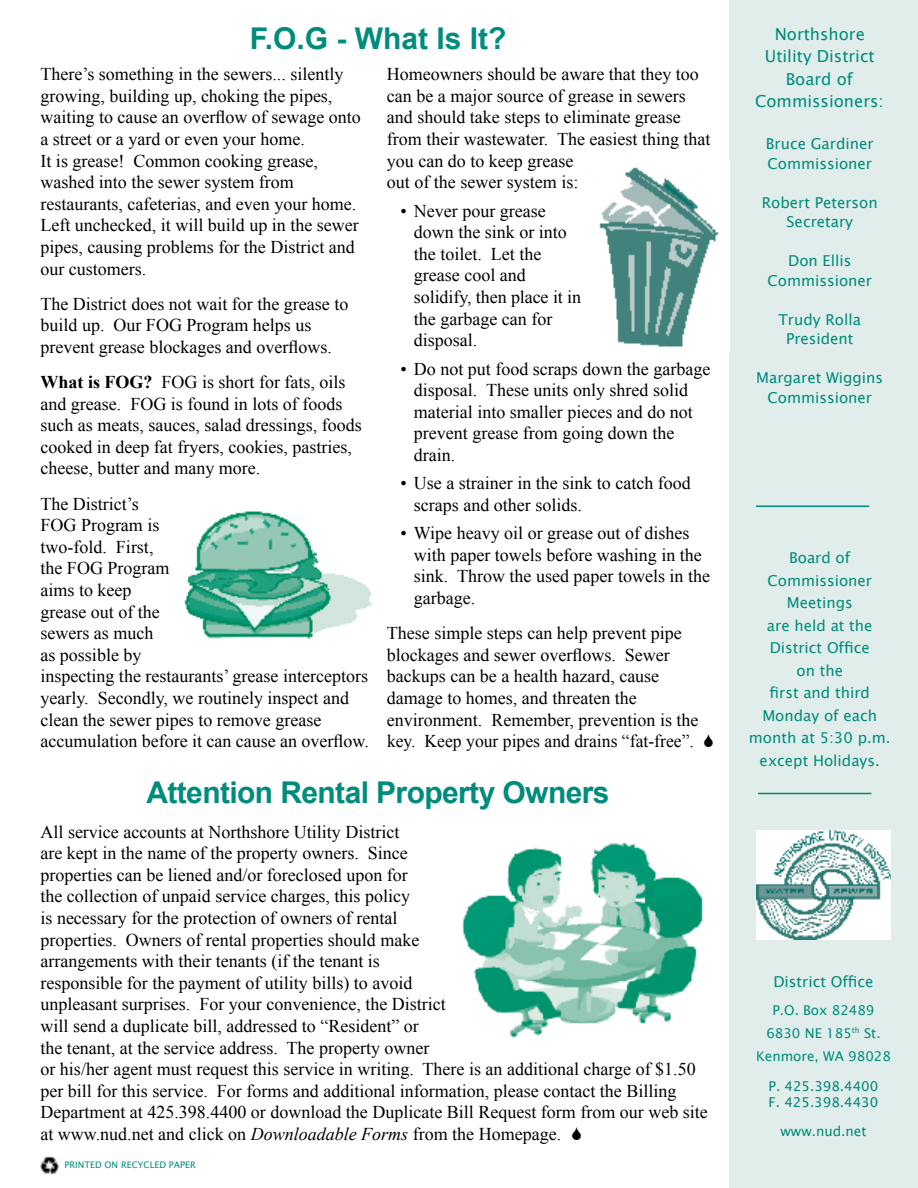
<style>
.page{position:relative;width:918px;height:1188px;background:#fff}
.page>*{position:absolute;margin:0;border:0;box-sizing:border-box;transform-origin:0 0}
.t1{font:700 30px "Arial";letter-spacing:-.02em;color:#008c7c}
.t2{font:18px/21.6px "Times New Roman";color:#000}
.t3{font:16.5px/22.5px "Lucida Sans Unicode";color:#008c7c;text-align:center}
.t4{font:15px/22.5px "Lucida Sans Unicode";color:#008c7c;text-align:center}
.t5{font:13.5px/23px "Lucida Sans Unicode";color:#008c7c;text-align:center}
.t6{font:13.5px/16.2px "Lucida Sans Unicode";color:#008576}
.t7{font:9px "Lucida Sans Unicode";color:#008c7c}
.s1{font-weight:700}
.s2{font-style:italic}
</style>
<div class="page">
<div style="left:729px;top:0;width:189px;height:1188px;background:#e1edea"></div>
<hr style="left:756px;top:506px;width:113px;height:1px;background:#008c7c">
<img style="left:756px;top:830px;width:135px;height:110px">
<hr style="left:758px;top:793px;width:113px;height:1px;background:#008c7c">
<img style="left:40px;top:1156px;width:18px;height:18px">
<img style="left:462px;top:843px;width:241px;height:196px">
<img style="left:599px;top:161px;width:131px;height:191px">
<img style="left:184px;top:511px;width:189px;height:128px">
<h1 class="t1" style="left:250px;top:18px;width:258px">F.O.G - What Is It?</h1>
<p class="t2" style="left:40px;top:63px;width:322px">There’s something in the sewers... silently growing, building up, choking the pipes, waiting to cause an overflow of sewage onto a street or a yard or even your home.<br>It is grease! Common cooking grease, washed into the sewer system from restaurants, cafeterias, and even your home.<br>Left unchecked, it will build up in the sewer pipes, causing problems for the District and our customers.</p>
<p class="t2" style="left:40px;top:293px;width:309px">The District does not wait for the grease to build up. Our FOG Program helps us prevent grease blockages and overflows.</p>
<p class="t2" style="left:40px;top:371px;width:323px"><span class="s1">What is FOG?</span> FOG is short for fats, oils and grease. FOG is found in lots of foods such as meats, sauces, salad dressings, foods cooked in deep fat fryers, cookies, pastries, cheese, butter and many more.</p>
<p class="t2" style="left:40px;top:492px;width:330px">The District’s<br>FOG Program is<br>two-fold. First,<br>the FOG Program<br>aims to keep<br>grease out of the<br>sewers as much<br>as possible by<br>inspecting the restaurants’ grease interceptors yearly. Secondly, we routinely inspect and clean the sewer pipes to remove grease accumulation before it can cause an overflow.</p>
<p class="t2" style="left:387px;top:63px;width:325px">Homeowners should be aware that they too can be a major source of grease in sewers and should take steps to eliminate grease from their wastewater. The easiest thing that you can do to keep grease<br>out of the sewer system is:</p>
<p class="t2" style="left:414px;top:200px;width:169px;text-indent:-13px">• Never pour grease down the sink or into the toilet. Let the grease cool and solidify, then place it in the garbage can for disposal.</p>
<p class="t2" style="left:414px;top:357px;width:298px;text-indent:-14px">• Do not put food scraps down the garbage disposal. These units only shred solid material into smaller pieces and do not prevent grease from going down the drain.</p>
<p class="t2" style="left:414px;top:472px;width:278px;text-indent:-14px">• Use a strainer in the sink to catch food scraps and other solids.</p>
<p class="t2" style="left:414px;top:522px;width:298px;text-indent:-14px">• Wipe heavy oil or grease out of dishes with paper towels before washing in the sink. Throw the used paper towels in the garbage.</p>
<p class="t2" style="left:387px;top:622px;width:313px">These simple steps can help prevent pipe blockages and sewer overflows. Sewer backups can be a health hazard, cause damage to homes, and threaten the environment. Remember, prevention is the key. Keep your pipes and drains “fat-free”.</p>
<h1 class="t1" style="left:146px;top:773px;width:465px">Attention Rental Property Owners</h1>
<p class="t2" style="left:40px;top:821px;width:669px">All service accounts at Northshore Utility District<br>are kept in the name of the property owners. Since<br>properties can be liened and/or foreclosed upon for<br>the collection of unpaid service charges, this policy<br>is necessary for the protection of owners of rental<br>properties. Owners of rental properties should make<br>arrangements with their tenants (if the tenant is<br>responsible for the payment of utility bills) to avoid<br>unpleasant surprises. For your convenience, the District<br>will send a duplicate bill, addressed to “Resident” or<br>the tenant, at the service address. The property owner<br>or his/her agent must request this service in writing. There is an additional charge of $1.50 per bill for this service. For forms and additional information, please contact the Billing Department at 425.398.4400 or download the Duplicate Bill Request form from our web site at www.nud.net and click on <span class="s2">Downloadable Forms</span> from the Homepage.</p>
<p class="t7" style="left:65px;top:1158px;width:133px">PRINTED ON RECYCLED PAPER</p>
<p class="t3" style="left:755px;top:23px;width:130px">Northshore<br>Utility District<br>Board of<br>Commissioners:</p>
<p class="t4" style="left:766px;top:134px;width:109px;line-height:19.5px;text-align:left">Bruce Gardiner<br>Commissioner</p>
<p class="t4" style="left:762px;top:193px;width:117px;line-height:19.5px">Robert Peterson<br>Secretary</p>
<p class="t4" style="left:768px;top:251px;width:106px;line-height:19.5px">Don Ellis<br>Commissioner</p>
<p class="t4" style="left:779px;top:310px;width:84px;line-height:19.5px">Trudy Rolla<br>President</p>
<p class="t4" style="left:756px;top:368px;width:128px;line-height:19.5px">Margaret Wiggins<br>Commissioner</p>
<p class="t4" style="left:749px;top:547px;width:143px">Board of<br>Commissioner<br>Meetings<br>are held at the<br>District Office<br>on the<br>first and third<br>Monday of each month at 5:30 p.m. except Holidays.</p>
<p class="t4" style="left:773px;top:970px;width:102px">District Office</p>
<p class="t5" style="left:756px;top:999px;width:136px">P.O. Box 82489<br>6830 NE 185<sup>th</sup> St.<br>Kenmore, WA 98028</p>
<p class="t6" style="left:769px;top:1078px;width:111px">P. 425.398.4400<br>F. 425.398.4430</p>
<p class="t5" style="left:781px;top:1120px;width:87px">www.nud.net</p>
</div>
